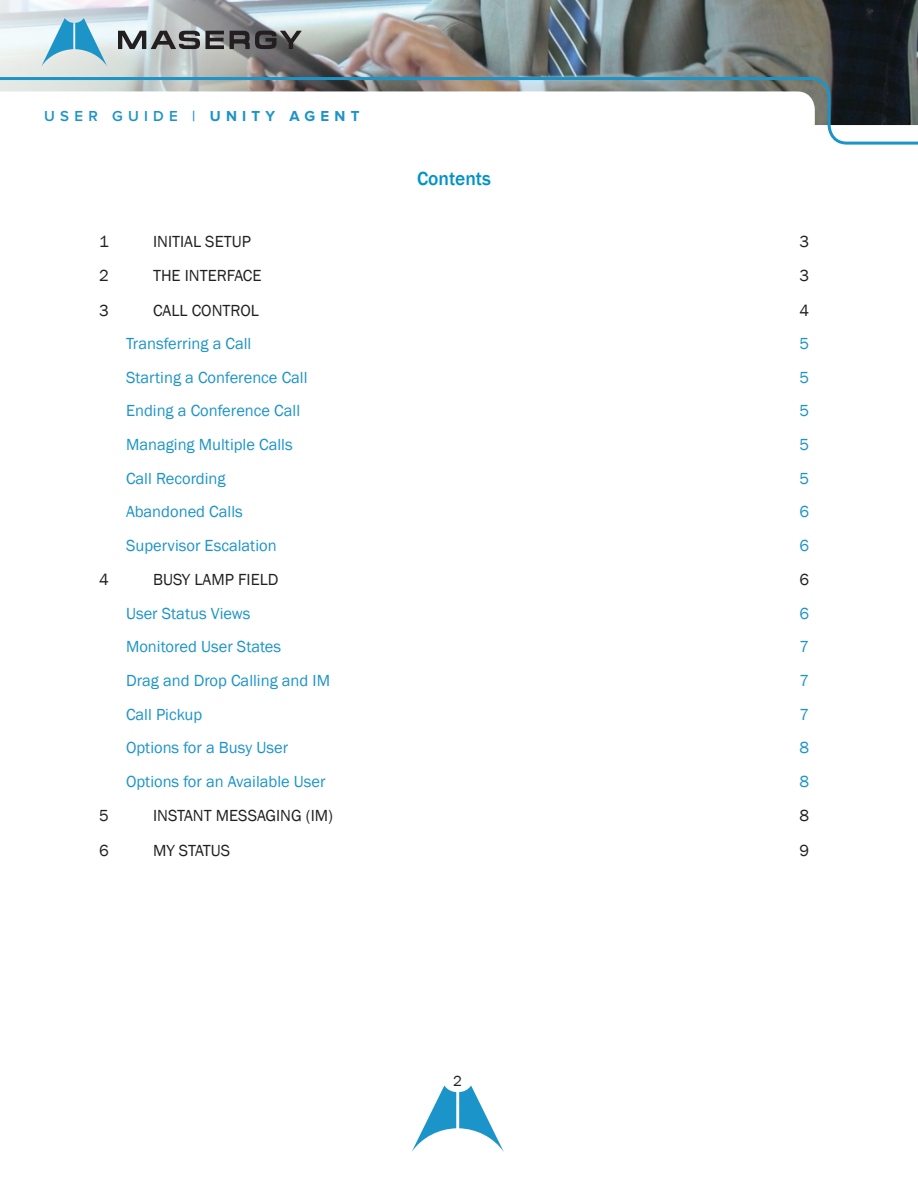
<style>
.page{position:relative;width:918px;height:1188px;background:#fff}
.page>*{position:absolute;margin:0;border:0;box-sizing:border-box;transform-origin:0 0}
.t1{font:500 19.5px "Franklin Gothic";color:#0093c8}
.t2{font:16.5px "Franklin Gothic";color:#1c94c8}
.t3{font:16.5px "Franklin Gothic";color:#231f20}
.t4{font:600 15px "Proxima Nova";letter-spacing:.35em;color:#1c94c8}
.t5{font:15px "Franklin Gothic";color:#231f20}
.s1{font-weight:700}
</style>
<div class="page">
<svg style="left:412px;top:1086px;width:92px;height:66px"></svg>
<img style="left:0;top:0;width:918px;height:76px">
<svg style="left:0;top:76px;width:918px;height:69px"></svg>
<svg style="left:41px;top:18px;width:66px;height:49px;background:#9dccde"></svg>
<svg style="left:118px;top:31px;width:82px;height:18px"></svg>
<svg style="left:206px;top:31px;width:18px;height:18px"></svg>
<svg style="left:230px;top:31px;width:72px;height:18px"></svg>
<p class="t4" style="left:44px;top:107px;width:317px">USER GUIDE | <span class="s1">UNITY AGENT</span></p>
<p class="t1" style="left:417px;top:167px;width:76px">Contents</p>
<p class="t3" style="left:99px;top:231px;width:11px">1</p>
<p class="t3" style="left:153px;top:231px;width:99px">INITIAL SETUP</p>
<p class="t3" style="left:799px;top:231px;width:11px">3</p>
<p class="t3" style="left:99px;top:265px;width:11px">2</p>
<p class="t3" style="left:153px;top:265px;width:110px">THE INTERFACE</p>
<p class="t3" style="left:799px;top:265px;width:11px">3</p>
<p class="t3" style="left:99px;top:300px;width:11px">3</p>
<p class="t3" style="left:153px;top:300px;width:107px">CALL CONTROL</p>
<p class="t3" style="left:799px;top:300px;width:11px">4</p>
<p class="t2" style="left:126px;top:333px;width:127px">Transferring a Call</p>
<p class="t2" style="left:799px;top:333px;width:11px">5</p>
<p class="t2" style="left:126px;top:367px;width:183px">Starting a Conference Call</p>
<p class="t2" style="left:799px;top:367px;width:11px">5</p>
<p class="t2" style="left:126px;top:401px;width:176px">Ending a Conference Call</p>
<p class="t2" style="left:799px;top:401px;width:11px">5</p>
<p class="t2" style="left:126px;top:434px;width:168px">Managing Multiple Calls</p>
<p class="t2" style="left:799px;top:434px;width:11px">5</p>
<p class="t2" style="left:126px;top:468px;width:101px">Call Recording</p>
<p class="t2" style="left:799px;top:468px;width:11px">5</p>
<p class="t2" style="left:126px;top:501px;width:118px">Abandoned Calls</p>
<p class="t2" style="left:799px;top:501px;width:11px">6</p>
<p class="t2" style="left:126px;top:535px;width:152px">Supervisor Escalation</p>
<p class="t2" style="left:799px;top:535px;width:11px">6</p>
<p class="t3" style="left:99px;top:569px;width:11px">4</p>
<p class="t3" style="left:153px;top:569px;width:127px">BUSY LAMP FIELD</p>
<p class="t3" style="left:799px;top:569px;width:11px">6</p>
<p class="t2" style="left:126px;top:603px;width:126px">User Status Views</p>
<p class="t2" style="left:799px;top:603px;width:11px">6</p>
<p class="t2" style="left:126px;top:637px;width:157px">Monitored User States</p>
<p class="t2" style="left:799px;top:637px;width:11px">7</p>
<p class="t2" style="left:126px;top:670px;width:206px">Drag and Drop Calling and IM</p>
<p class="t2" style="left:799px;top:670px;width:11px">7</p>
<p class="t2" style="left:126px;top:704px;width:78px">Call Pickup</p>
<p class="t2" style="left:799px;top:704px;width:11px">7</p>
<p class="t2" style="left:126px;top:737px;width:164px">Options for a Busy User</p>
<p class="t2" style="left:799px;top:737px;width:11px">8</p>
<p class="t2" style="left:126px;top:771px;width:201px">Options for an Available User</p>
<p class="t2" style="left:799px;top:771px;width:11px">8</p>
<p class="t3" style="left:99px;top:806px;width:11px">5</p>
<p class="t3" style="left:153px;top:806px;width:182px">INSTANT MESSAGING (IM)</p>
<p class="t3" style="left:799px;top:806px;width:11px">8</p>
<p class="t3" style="left:99px;top:840px;width:11px">6</p>
<p class="t3" style="left:153px;top:840px;width:79px">MY STATUS</p>
<p class="t3" style="left:799px;top:840px;width:11px">9</p>
<p class="t5" style="left:453px;top:1071px;width:10px">2</p>
</div>
